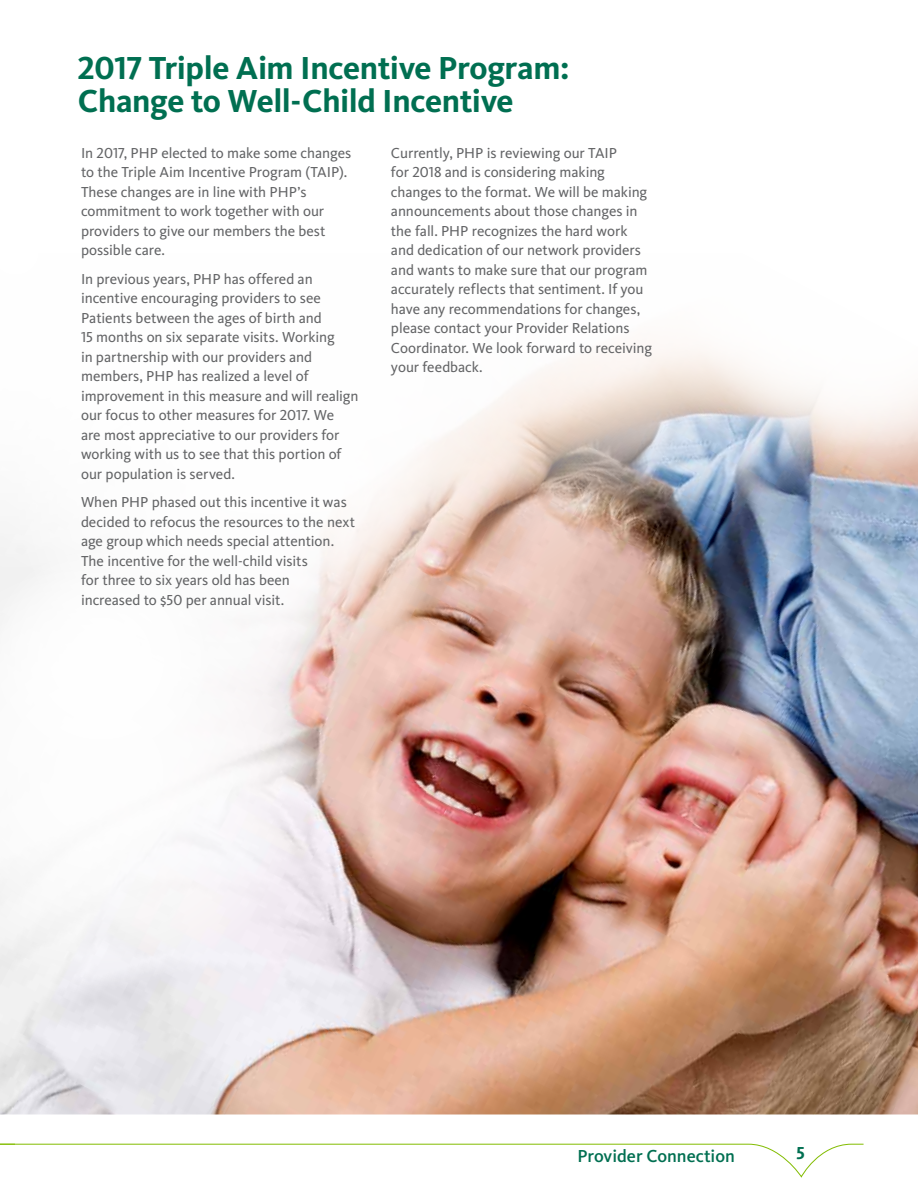
<style>
.page{position:relative;width:918px;height:1188px;background:#fff}
.page>*{position:absolute;margin:0;border:0;box-sizing:border-box;transform-origin:0 0}
.t1{font:700 33px/33px "Kievit Pro";letter-spacing:-.015em;color:#006f51}
.t2{font:500 18px "Kievit Pro";color:#006f51}
.t3{font:700 18px "Kievit Pro";color:#006f51}
.t4{font:15px/19.5px "Kievit Pro";letter-spacing:-.005em;color:#636466}
</style>
<div class="page">
<svg style="left:0;top:1143px;width:864px;height:35px"></svg>
<img style="left:0;top:525px;width:918px;height:589px">
<svg style="left:0;top:646px;width:315px;height:342px;fill:#f7f5f7"></svg>
<svg style="left:0;top:646px;width:215px;height:128px"></svg>
<img style="left:0;top:525px;width:801px;height:121px">
<svg style="left:360px;top:348px;width:558px;height:177px"></svg>
<svg style="left:0;top:525px;width:339px;height:50px"></svg>
<h1 class="t1" style="left:78px;top:51px;width:493px">2017 Triple Aim Incentive Program:<br>Change to Well-Child Incentive</h1>
<p class="t4" style="left:81px;top:143px;width:272px">In 2017, PHP elected to make some changes to the Triple Aim Incentive Program (TAIP).<br>These changes are in line with PHP’s commitment to work together with our providers to give our members the best possible care.</p>
<p class="t4" style="left:81px;top:269px;width:279px">In previous years, PHP has offered an incentive encouraging providers to see Patients between the ages of birth and<br>15 months on six separate visits. Working<br>in partnership with our providers and members, PHP has realized a level of improvement in this measure and will realign our focus to other measures for 2017. We<br>are most appreciative to our providers for working with us to see that this portion of our population is served.</p>
<p class="t4" style="left:81px;top:493px;width:276px">When PHP phased out this incentive it was decided to refocus the resources to the next age group which needs special attention.<br>The incentive for the well-child visits<br>for three to six years old has been<br>increased to $50 per annual visit.</p>
<p class="t4" style="left:391px;top:143px;width:263px">Currently, PHP is reviewing our TAIP<br>for 2018 and is considering making changes to the format. We will be making announcements about those changes in the fall. PHP recognizes the hard work and dedication of our network providers and wants to make sure that our program accurately reflects that sentiment. If you have any recommendations for changes, please contact your Provider Relations Coordinator. We look forward to receiving your feedback.</p>
<p class="t2" style="left:577px;top:1146px;width:159px">Provider Connection</p>
<p class="t3" style="left:796px;top:1142px;width:10px">5</p>
</div>
